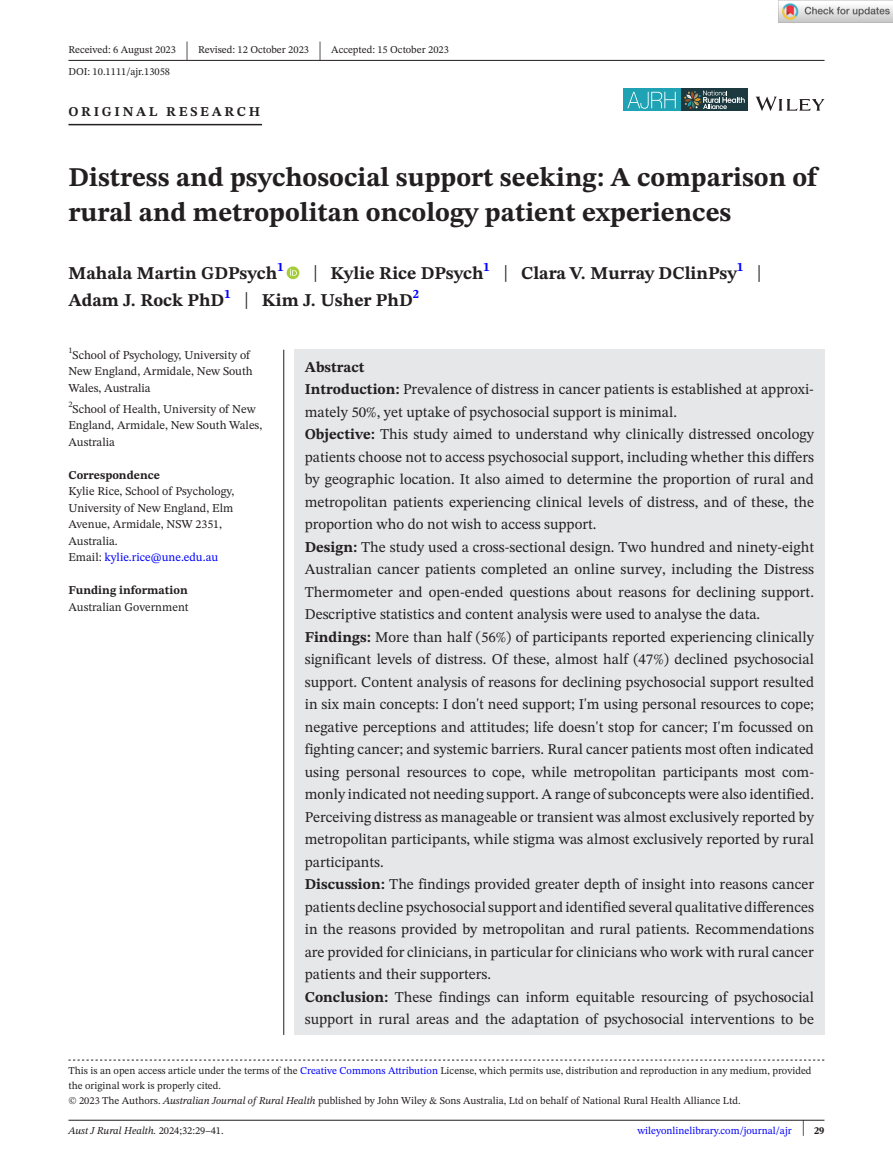
<style>
.page{position:relative;width:893px;height:1174px;background:#fff}
.page>*{position:absolute;margin:0;border:0;box-sizing:border-box;transform-origin:0 0}
.t1{font:700 27px/34.5px "STIX Two Text";color:#231f20}
.t2{font:25.65px "STIX Two Text";color:#231f20;scale:.49 1}
.t3{font:700 18px/27px "STIX Two Text";color:#231f20}
.t4{font:15px/22.5px "STIX Two Text";color:#231f20}
.t5{font:700 13.5px "STIX Two Text";letter-spacing:.2em;color:#231f20}
.t6{font:12px/16.5px "STIX Two Text";color:#231f20}
.t7{font:700 12px "STIX Two Text";color:#231f20}
.t8{font:10.5px/15px "STIX Two Text";color:#231f20}
.t9{font:10.5px "STIX Two Text";color:#00f}
.t10{font:italic 10.5px "STIX Two Text";color:#231f20}
.s1{font-weight:400;font-size:23.4px}
.s2{color:#00f}
.s3{font-weight:700}
.s4{font-style:italic}
.s5{font-style:normal}
.s6{font-size:22.2px;color:#231f20}
.s7{font-weight:700;color:#231f20}
</style>
<div class="page">
<hr style="left:68px;top:1119px;width:756px;height:1px;background:#231f20">
<svg style="left:756px;top:97px;width:68px;height:14px"></svg>
<div style="left:681px;top:89px;width:67px;height:22px;background:#1b393e"></div>
<div style="left:623px;top:89px;width:58px;height:22px;background:#1fa3b4"></div>
<svg style="left:627px;top:92px;width:49px;height:17px"></svg>
<svg style="left:684px;top:91px;width:61px;height:18px"></svg>
<hr style="left:68px;top:60px;width:756px;height:1px;background:#231f20">
<hr style="left:68px;top:124px;width:194px;height:1px;background:#231f20">
<div style="left:287px;top:266px;width:12px;height:13px;background:#a5cd39;border-radius:50%"></div>
<svg style="left:290px;top:269px;width:7px;height:7px"></svg>
<svg style="left:68px;top:1059px;width:756px;height:1px"></svg>
<div style="left:294px;top:350px;width:530px;height:685px;background:#e6e7e9"></div>
<hr style="left:283px;top:350px;width:1px;height:685px;background:#231f20">
<img style="left:779px;top:0;width:114px;height:23px">
<p class="t8" style="left:68px;top:42px;width:109px">Received: 6 August 2023</p>
<h2 class="t2" style="left:185px;top:32px;width:8px">|</h2>
<p class="t8" style="left:198px;top:42px;width:112px">Revised: 12 October 2023</p>
<h2 class="t2" style="left:318px;top:32px;width:8px">|</h2>
<p class="t8" style="left:331px;top:42px;width:119px">Accepted: 15 October 2023</p>
<p class="t8" style="left:68px;top:64px;width:103px">DOI: 10.1111/ajr.13058</p>
<p class="t5" style="left:68px;top:101px;width:193px">ORIGINAL RESEARCH</p>
<h1 class="t1" style="left:68px;top:161px;width:750px">Distress and psychosocial support seeking: A comparison of rural and metropolitan oncology patient experiences</h1>
<p class="t3" style="left:68px;top:260px;width:217px">Mahala Martin GDPsych<sup>1</sup></p>
<p class="t3" style="left:68px;top:260px;width:695px;text-indent:245px"><span class="s1">|</span> Kylie Rice DPsych<sup>1</sup> <span class="s1">|</span> Clara V. Murray DClinPsy<sup>1</sup> <span class="s1">|<br></span>Adam J. Rock PhD<sup>1</sup> <span class="s1">|</span> Kim J. Usher PhD<sup>2</sup></p>
<p class="t6" style="left:68px;top:346px;width:186px"><sup>1</sup>School of Psychology, University of<br>New England, Armidale, New South<br>Wales, Australia</p>
<p class="t6" style="left:68px;top:400px;width:195px"><sup>2</sup>School of Health, University of New<br>England, Armidale, New South Wales,<br>Australia</p>
<p class="t7" style="left:68px;top:466px;width:93px">Correspondence</p>
<p class="t6" style="left:68px;top:483px;width:167px">Kylie Rice, School of Psychology,<br>University of New England, Elm<br>Avenue, Armidale, NSW 2351,<br>Australia.<br>Email: <span class="s2">kylie.rice@une.edu.au</span></p>
<p class="t7" style="left:68px;top:582px;width:121px">Funding information</p>
<p class="t6" style="left:68px;top:598px;width:122px">Australian Government</p>
<p class="t4" style="left:305px;top:355px;width:511px"><span class="s3">Abstract<br>Introduction:</span> Prevalence of distress in cancer patients is established at approxi&shy;mately 50%, yet uptake of psychosocial support is minimal.<br><span class="s3">Objective:</span> This study aimed to understand why clinically distressed oncology patients choose not to access psychosocial support, including whether this differs by geographic location. It also aimed to determine the proportion of rural and metropolitan patients experiencing clinical levels of distress, and of these, the proportion who do not wish to access support.<br><span class="s3">Design:</span> The study used a cross-sectional design. Two hundred and ninety-eight Australian cancer patients completed an online survey, including the Distress Thermometer and open-ended questions about reasons for declining support.<br>Descriptive statistics and content analysis were used to analyse the data.<br><span class="s3">Findings:</span> More than half (56%) of participants reported experiencing clinically significant levels of distress. Of these, almost half (47%) declined psychosocial support. Content analysis of reasons for declining psychosocial support resulted in six main concepts: I don't need support; I'm using personal resources to cope; negative perceptions and attitudes; life doesn't stop for cancer; I'm focussed on fighting cancer; and systemic barriers. Rural cancer patients most often indicated using personal resources to cope, while metropolitan participants most com&shy;monly indicated not needing support. A range of subconcepts were also identified.<br>Perceiving distress as manageable or transient was almost exclusively reported by metropolitan participants, while stigma was almost exclusively reported by rural participants.<br><span class="s3">Discussion:</span> The findings provided greater depth of insight into reasons cancer patients decline psychosocial support and identified several qualitative differences in the reasons provided by metropolitan and rural patients. Recommendations are provided for clinicians, in particular for clinicians who work with rural cancer patients and their supporters.<br><span class="s3">Conclusion:</span> These findings can inform equitable resourcing of psychosocial support in rural areas and the adaptation of psychosocial interventions to be</p>
<p class="t8" style="left:68px;top:1063px;width:745px">This is an open access article under the terms of the <span class="s2">Creative Commons Attribution</span> License, which permits use, distribution and reproduction in any medium, provided the original work is properly cited.<br>© 2023 The Authors. <span class="s4">Australian Journal of Rural Health</span> published by John Wiley &amp; Sons Australia, Ltd on behalf of National Rural Health Alliance Ltd.</p>
<p class="t10" style="left:68px;top:1123px;width:157px">Aust J Rural Health. <span class="s5">2024;32:29–41.</span></p>
<p class="t9" style="left:637px;top:1123px;width:189px">wileyonlinelibrary.com/journal/ajr <span class="s6">|</span> <span class="s7">29</span></p>
</div>
